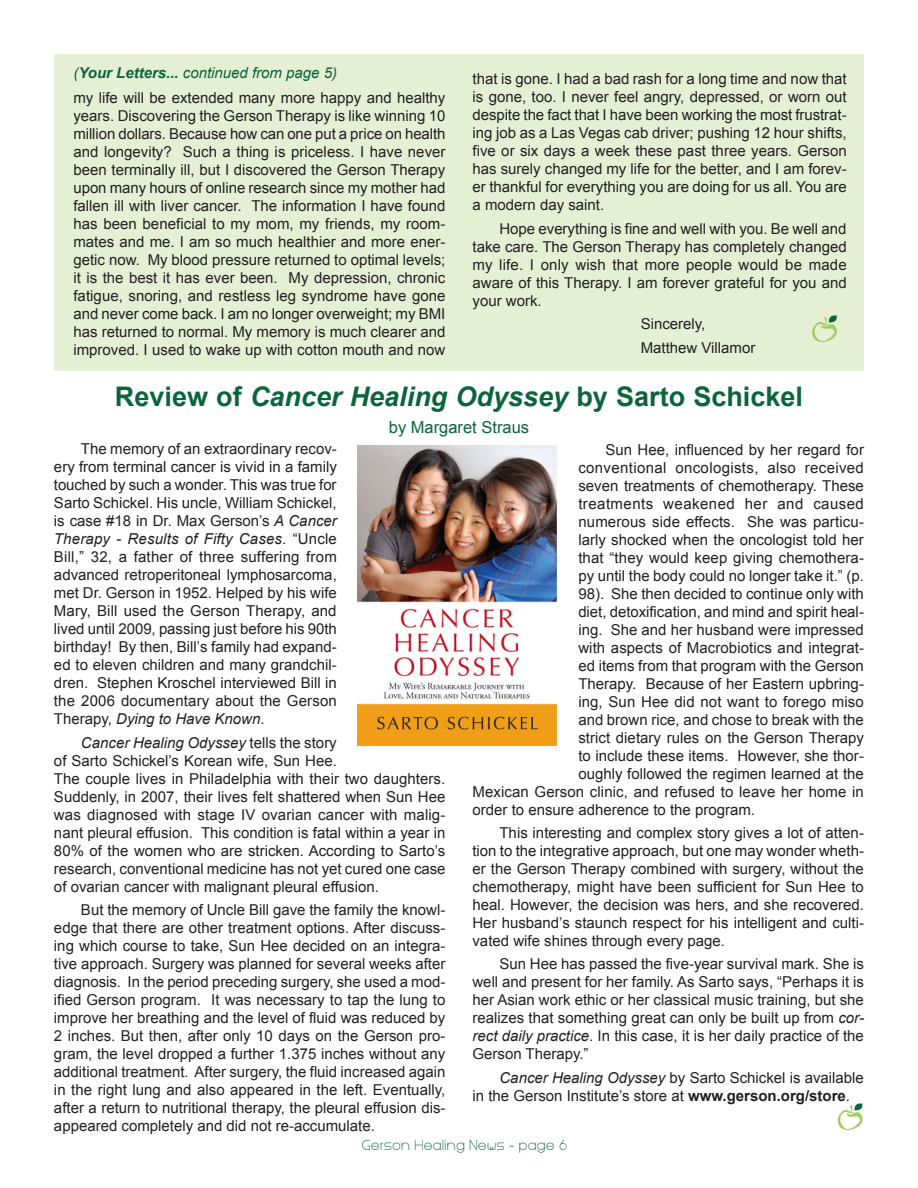
<style>
.page{position:relative;width:918px;height:1188px;background:#fff}
.page>*{position:absolute;margin:0;border:0;box-sizing:border-box;transform-origin:0 0}
.Headline{font:700 27px "Arial";color:#0a653a}
.byline{font:16.5px "Arial";color:#0a653a}
.main_body_text{font:15px/18px "Arial";color:#231f20;text-align:justify}
.main_body_text-2{font:15px "Arial";letter-spacing:.025em;color:#231f20}
.continued_from{font:italic 15px "Arial";color:#0a653a}
.main_body_text-3{font:15px "Arial";letter-spacing:.03em;color:#231f20}
.t1{font:12px "Steiner";letter-spacing:.075em;color:#0a653a}
.s1{font-weight:700}
.s2{font-style:italic}
</style>
<div class="page">
<div style="left:54px;top:54px;width:810px;height:316px;background:#e4efd4"></div>
<svg style="left:812px;top:315px;width:25px;height:27px"></svg>
<svg style="left:837px;top:1103px;width:26px;height:27px"></svg>
<img style="left:357px;top:446px;width:200px;height:300px">
<p class="continued_from" style="left:73px;top:63px;width:265px">(<span class="s1">Your Letters...</span> continued from page 5)</p>
<p class="main_body_text" style="left:73px;top:89px;width:374px">my life will be extended many more happy and healthy years. Discovering the Gerson Therapy is like winning 10 million dollars. Because how can one put a price on health and longevity? Such a thing is priceless. I have never been terminally ill, but I discovered the Gerson Therapy upon many hours of online research since my mother had fallen ill with liver cancer. The information I have found has been beneficial to my mom, my friends, my room&shy;mates and me. I am so much healthier and more ener&shy;getic now. My blood pressure returned to optimal levels; it is the best it has ever been. My depression, chronic fatigue, snoring, and restless leg syndrome have gone and never come back. I am no longer overweight; my BMI has returned to normal. My memory is much clearer and improved. I used to wake up with cotton mouth and now</p>
<p class="main_body_text" style="left:472px;top:70px;width:376px">that is gone. I had a bad rash for a long time and now that is gone, too. I never feel angry, depressed, or worn out despite the fact that I have been working the most frustrat&shy;ing job as a Las Vegas cab driver; pushing 12 hour shifts, five or six days a week these past three years. Gerson has surely changed my life for the better, and I am forev&shy;er thankful for everything you are doing for us all. You are a modern day saint.</p>
<p class="main_body_text" style="left:472px;top:220px;width:376px;text-indent:27px">Hope everything is fine and well with you. Be well and take care. The Gerson Therapy has completely changed my life. I only wish that more people would be made aware of this Therapy. I am forever grateful for you and your work.</p>
<p class="main_body_text" style="left:641px;top:315px;width:66px">Sincerely,</p>
<p class="main_body_text" style="left:641px;top:338px;width:116px">Matthew Villamor</p>
<p class="Headline" style="left:115px;top:379px;width:690px">Review of <span class="s2">Cancer Healing Odyssey</span> by Sarto Schickel</p>
<p class="byline" style="left:389px;top:416px;width:142px">by Margaret Straus</p>
<p class="main_body_text" style="left:54px;top:440px;width:284px;text-indent:27px">The memory of an extraordinary recov&shy;ery from terminal cancer is vivid in a family touched by such a wonder. This was true for Sarto Schickel. His uncle, William Schickel, is case #18 in Dr. Max Gerson’s <span class="s2">A Cancer Therapy - Results of Fifty Cases</span>. “Uncle Bill,” 32, a father of three suffering from advanced retroperitoneal lymphosarcoma, met Dr. Gerson in 1952. Helped by his wife Mary, Bill used the Gerson Therapy, and lived until 2009, passing just before his 90th birthday! By then, Bill’s family had expand&shy;ed to eleven children and many grandchil&shy;dren. Stephen Kroschel interviewed Bill in the 2006 documentary about the Gerson Therapy, <span class="s2">Dying to Have Known</span>.</p>
<p class="main_body_text" style="left:54px;top:734px;width:393px;text-align:left;text-indent:27px"><span class="s2">Cancer Healing Odyssey</span> tells the story<br>of Sarto Schickel’s Korean wife, Sun Hee.<br>The couple lives in Philadelphia with their two daughters.<br>Suddenly, in 2007, their lives felt shattered when Sun Hee was diagnosed with stage IV ovarian cancer with malig&shy;nant pleural effusion. This condition is fatal within a year in 80% of the women who are stricken. According to Sarto’s research, conventional medicine has not yet cured one case of ovarian cancer with malignant pleural effusion.</p>
<p class="main_body_text" style="left:54px;top:901px;width:393px;text-indent:27px">But the memory of Uncle Bill gave the family the knowl&shy;edge that there are other treatment options. After discuss&shy;ing which course to take, Sun Hee decided on an integra&shy;tive approach. Surgery was planned for several weeks after diagnosis. In the period preceding surgery, she used a mod&shy;ified Gerson program. It was necessary to tap the lung to improve her breathing and the level of fluid was reduced by 2 inches. But then, after only 10 days on the Gerson pro&shy;gram, the level dropped a further 1.375 inches without any additional treatment. After surgery, the fluid increased again in the right lung and also appeared in the left. Eventually, after a return to nutritional therapy, the pleural effusion dis&shy;appeared completely and did not re-accumulate.</p>
<p class="main_body_text" style="left:605px;top:440px;width:260px">Sun Hee, influenced by her regard for</p>
<p class="main_body_text-2" style="left:578px;top:457px;width:287px">conventional oncologists, also received</p>
<p class="main_body_text" style="left:578px;top:476px;width:287px">seven treatments of chemotherapy. These</p>
<p class="main_body_text-3" style="left:578px;top:493px;width:287px">treatments weakened her and caused</p>
<p class="main_body_text" style="left:578px;top:512px;width:287px">numerous side effects. She was particu-</p>
<p class="main_body_text" style="left:578px;top:530px;width:287px">larly shocked when the oncologist told her</p>
<p class="main_body_text" style="left:578px;top:548px;width:287px">that “they would keep giving chemothera-</p>
<p class="main_body_text" style="left:578px;top:566px;width:287px">py until the body could no longer take it.” (p.</p>
<p class="main_body_text" style="left:578px;top:584px;width:287px">98). She then decided to continue only with</p>
<p class="main_body_text" style="left:578px;top:602px;width:287px">diet, detoxification, and mind and spirit heal-</p>
<p class="main_body_text" style="left:578px;top:620px;width:287px">ing. She and her husband were impressed</p>
<p class="main_body_text" style="left:578px;top:638px;width:287px">with aspects of Macrobiotics and integrat-</p>
<p class="main_body_text" style="left:578px;top:656px;width:287px">ed items from that program with the Gerson</p>
<p class="main_body_text" style="left:578px;top:674px;width:287px">Therapy. Because of her Eastern upbring-</p>
<p class="main_body_text" style="left:578px;top:692px;width:287px">ing, Sun Hee did not want to forego miso</p>
<p class="main_body_text" style="left:578px;top:710px;width:287px">and brown rice, and chose to break with the</p>
<p class="main_body_text" style="left:578px;top:728px;width:287px">strict dietary rules on the Gerson Therapy</p>
<p class="main_body_text" style="left:578px;top:746px;width:287px">to include these items. However, she thor-</p>
<p class="main_body_text" style="left:578px;top:764px;width:287px">oughly followed the regimen learned at the</p>
<p class="main_body_text" style="left:472px;top:782px;width:393px">Mexican Gerson clinic, and refused to leave her home in</p>
<p class="main_body_text" style="left:472px;top:800px;width:284px">order to ensure adherence to the program.</p>
<p class="main_body_text" style="left:472px;top:824px;width:393px;text-indent:27px">This interesting and complex story gives a lot of atten&shy;tion to the integrative approach, but one may wonder wheth&shy;er the Gerson Therapy combined with surgery, without the chemotherapy, might have been sufficient for Sun Hee to heal. However, the decision was hers, and she recovered.<br>Her husband’s staunch respect for his intelligent and culti&shy;vated wife shines through every page.</p>
<p class="main_body_text" style="left:472px;top:955px;width:393px;text-indent:27px">Sun Hee has passed the five-year survival mark. She is well and present for her family. As Sarto says, “Perhaps it is her Asian work ethic or her classical music training, but she realizes that something great can only be built up from <span class="s2">cor&shy;rect daily practice</span>. In this case, it is her daily practice of the Gerson Therapy.”</p>
<p class="main_body_text" style="left:472px;top:1069px;width:393px;text-indent:27px"><span class="s2">Cancer Healing Odyssey</span> by Sarto Schickel is available in the Gerson Institute’s store at <span class="s1">www.gerson.org/store</span>.</p>
<p class="t1" style="left:362px;top:1140px;width:207px">Gerson Healing News - page 6</p>
</div>
